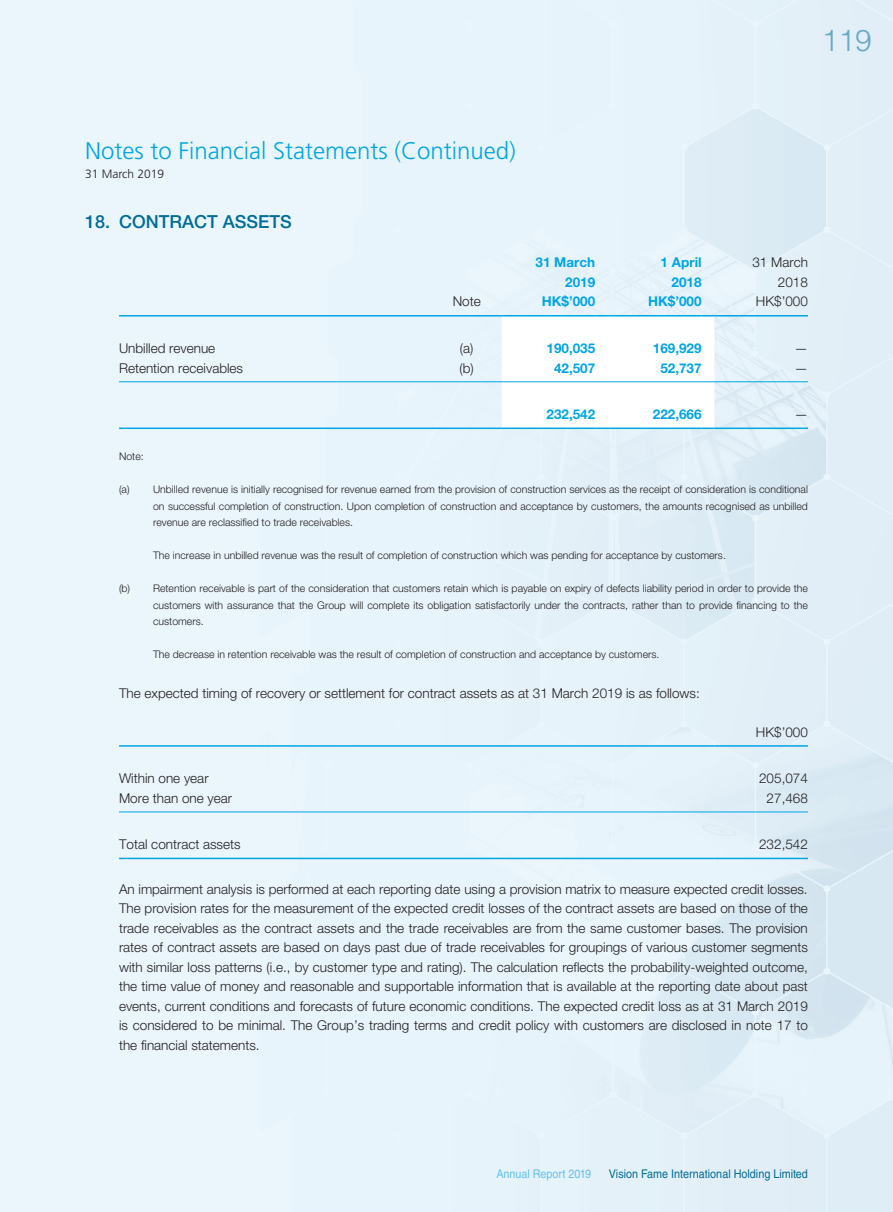
<style>
.page{position:relative;width:893px;height:1212px;background:#fff}
.page>*{position:absolute;margin:0;border:0;box-sizing:border-box;transform-origin:0 0}
.t1{font:300 30px "Helvetica LT Std";color:#69a7c7}
.t2{font:300 24px "Frutiger LT Std";color:#00a5e3}
.t3{font:500 18px "Helvetica Neue LT Std";color:#006c97}
.t4{font:300 13.5px/19.5px "Helvetica Neue LT Std";color:#231f20;text-align:right}
.t5{font:700 13.5px/19.5px "Helvetica Neue LT Std";color:#00a5e3;text-align:right}
.t6{font:12px "Helvetica LT Std";color:#006c97;scale:.9 1}
.t7{font:12px "Helvetica LT Std";color:#63c1ed;scale:.9 1}
.t8{font:300 12px "Frutiger LT Std";color:#231f20}
.t9{font:300 10.5px/16.5px "Helvetica Neue LT Std";color:#231f20;text-align:justify}
</style>
<div class="page">
<img style="left:0;top:0;width:893px;height:1212px">
<hr style="left:119px;top:381px;width:319px;height:1px;background:#00a5e3">
<hr style="left:438px;top:381px;width:64px;height:1px;background:#00a5e3">
<hr style="left:714px;top:381px;width:94px;height:1px;background:#00a5e3">
<hr style="left:119px;top:427px;width:319px;height:2px;background:#00a5e3">
<hr style="left:438px;top:427px;width:64px;height:2px;background:#00a5e3">
<hr style="left:714px;top:427px;width:94px;height:2px;background:#00a5e3">
<hr style="left:119px;top:315px;width:319px;height:1px;background:#00a5e3">
<hr style="left:438px;top:315px;width:64px;height:1px;background:#00a5e3">
<svg style="left:502px;top:315px;width:212px;height:114px"></svg>
<hr style="left:714px;top:315px;width:94px;height:1px;background:#00a5e3">
<hr style="left:119px;top:811px;width:595px;height:1px;background:#00a5e3">
<hr style="left:714px;top:811px;width:94px;height:1px;background:#00a5e3">
<hr style="left:119px;top:858px;width:595px;height:1px;background:#00a5e3">
<hr style="left:714px;top:858px;width:94px;height:1px;background:#00a5e3">
<hr style="left:119px;top:745px;width:595px;height:2px;background:#00a5e3">
<hr style="left:714px;top:745px;width:94px;height:2px;background:#00a5e3">
<h1 class="t1" style="left:822px;top:22px;width:52px">119</h1>
<h2 class="t2" style="left:85px;top:137px;width:432px">Notes to Financial Statements (Continued)</h2>
<p class="t8" style="left:85px;top:167px;width:81px">31 March 2019</p>
<h3 class="t3" style="left:85px;top:210px;width:208px">18. CONTRACT ASSETS</h3>
<p class="t5" style="left:536px;top:252px;width:61px">31 March<br>2019</p>
<p class="t5" style="left:661px;top:252px;width:42px">1 April<br>2018</p>
<p class="t4" style="left:752px;top:252px;width:57px">31 March<br>2018</p>
<p class="t4" style="left:453px;top:291px;width:30px">Note</p>
<p class="t5" style="left:542px;top:291px;width:55px">HK$’000</p>
<p class="t5" style="left:648px;top:291px;width:55px">HK$’000</p>
<p class="t4" style="left:756px;top:291px;width:54px">HK$’000</p>
<p class="t4" style="left:119px;top:338px;width:98px">Unbilled revenue</p>
<p class="t4" style="left:460px;top:338px;width:15px">(a)</p>
<p class="t5" style="left:546px;top:338px;width:50px">190,035</p>
<p class="t5" style="left:653px;top:338px;width:50px">169,929</p>
<p class="t4" style="left:794px;top:338px;width:15px">—</p>
<p class="t4" style="left:119px;top:358px;width:126px">Retention receivables</p>
<p class="t4" style="left:460px;top:358px;width:16px">(b)</p>
<p class="t5" style="left:554px;top:358px;width:43px">42,507</p>
<p class="t5" style="left:660px;top:358px;width:43px">52,737</p>
<p class="t4" style="left:794px;top:358px;width:15px">—</p>
<p class="t5" style="left:546px;top:404px;width:50px">232,542</p>
<p class="t5" style="left:653px;top:404px;width:50px">222,666</p>
<p class="t4" style="left:794px;top:404px;width:15px">—</p>
<p class="t9" style="left:119px;top:448px;width:26px">Note:</p>
<p class="t9" style="left:153px;top:481px;width:656px;text-indent:-34px">(a) Unbilled revenue is initially recognised for revenue earned from the provision of construction services as the receipt of consideration is conditional on successful completion of construction. Upon completion of construction and acceptance by customers, the amounts recognised as unbilled revenue are reclassified to trade receivables.</p>
<p class="t9" style="left:153px;top:547px;width:574px">The increase in unbilled revenue was the result of completion of construction which was pending for acceptance by customers.</p>
<p class="t9" style="left:153px;top:580px;width:656px;text-indent:-34px">(b) Retention receivable is part of the consideration that customers retain which is payable on expiry of defects liability period in order to provide the customers with assurance that the Group will complete its obligation satisfactorily under the contracts, rather than to provide financing to the customers.</p>
<p class="t9" style="left:153px;top:646px;width:508px">The decrease in retention receivable was the result of completion of construction and acceptance by customers.</p>
<p class="t4" style="left:119px;top:683px;width:582px">The expected timing of recovery or settlement for contract assets as at 31 March 2019 is as follows:</p>
<p class="t4" style="left:756px;top:722px;width:54px">HK$’000</p>
<p class="t4" style="left:119px;top:768px;width:91px">Within one year</p>
<p class="t4" style="left:759px;top:768px;width:50px">205,074</p>
<p class="t4" style="left:119px;top:788px;width:115px">More than one year</p>
<p class="t4" style="left:767px;top:788px;width:43px">27,468</p>
<p class="t4" style="left:119px;top:834px;width:123px">Total contract assets</p>
<p class="t4" style="left:759px;top:834px;width:50px">232,542</p>
<p class="t4" style="left:119px;top:879px;width:690px;text-align:justify">An impairment analysis is performed at each reporting date using a provision matrix to measure expected credit losses.<br>The provision rates for the measurement of the expected credit losses of the contract assets are based on those of the trade receivables as the contract assets and the trade receivables are from the same customer bases. The provision rates of contract assets are based on days past due of trade receivables for groupings of various customer segments with similar loss patterns (i.e., by customer type and rating). The calculation reflects the probability-weighted outcome, the time value of money and reasonable and supportable information that is available at the reporting date about past events, current conditions and forecasts of future economic conditions. The expected credit loss as at 31 March 2019 is considered to be minimal. The Group’s trading terms and credit policy with customers are disclosed in note 17 to the financial statements.</p>
<p class="t7" style="left:496px;top:1167px;width:107px">Annual Report 2019</p>
<p class="t6" style="left:609px;top:1167px;width:223px">Vision Fame International Holding Limited</p>
</div>
